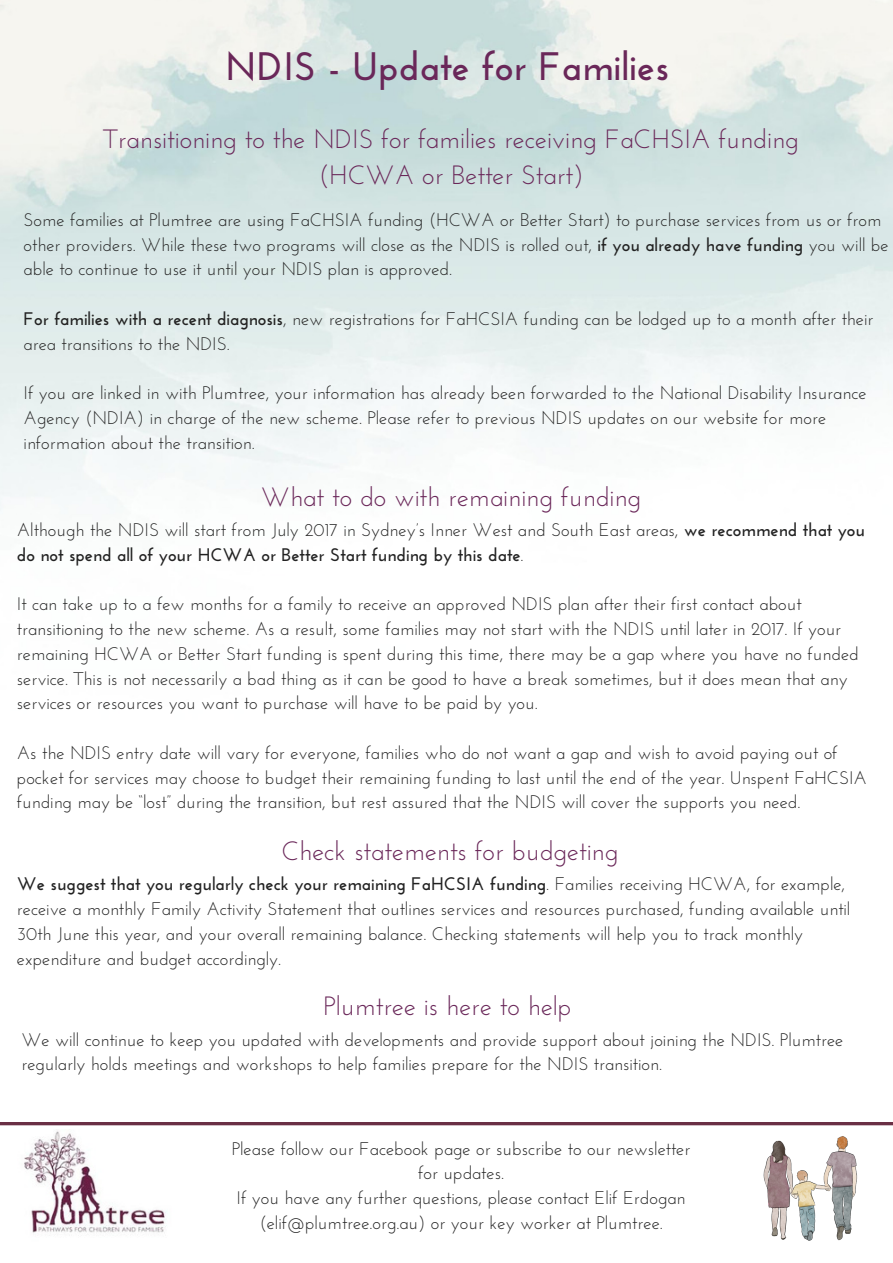
<style>
.page{position:relative;width:893px;height:1263px;background:#fff}
.page>*{position:absolute;margin:0;border:0;box-sizing:border-box;transform-origin:0 0}
.t1{font:700 39.6px "Josefin Sans";color:#6a2759}
.t2{font:26.4px/36px "Josefin Sans";color:#6a2759;text-align:center}
.t3{font:18.15px/24.8px "Josefin Sans";color:#222}
.s1{font-weight:700}
</style>
<div class="page">
<img style="left:24px;top:1131px;width:143px;height:102px">
<hr style="left:0;top:1122px;width:892px;height:3px;background:#6a2f45">
<img style="left:763px;top:1136px;width:95px;height:105px">
<h1 class="t1" style="left:225px;top:50px;width:445px">NDIS - Update for Families</h1>
<h2 class="t2" style="left:103px;top:124px;width:697px">Transitioning to the NDIS for families receiving FaCHSIA funding (HCWA or Better Start)</h2>
<p class="t3" style="left:24px;top:209px;width:866px">Some families at Plumtree are using FaCHSIA funding (HCWA or Better Start) to purchase services from us or from other providers. While these two programs will close as the NDIS is rolled out, <span class="s1">if you already have funding</span> you will be able to continue to use it until your NDIS plan is approved.</p>
<p class="t3" style="left:24px;top:308px;width:851px"><span class="s1">For families with a recent diagnosis</span>, new registrations for FaHCSIA funding can be lodged up to a month after their area transitions to the NDIS.</p>
<p class="t3" style="left:24px;top:382px;width:844px">If you are linked in with Plumtree, your information has already been forwarded to the National Disability Insurance<br>Agency (NDIA) in charge of the new scheme. Please refer to previous NDIS updates on our website for more information about the transition.</p>
<h2 class="t2" style="left:261px;top:481px;width:382px">What to do with remaining funding</h2>
<p class="t3" style="left:17px;top:519px;width:849px">Although the NDIS will start from July 2017 in Sydney’s Inner West and South East areas, <span class="s1">we recommend that you do not spend all of your HCWA or Better Start funding by this date</span>.</p>
<p class="t3" style="left:17px;top:593px;width:843px">It can take up to a few months for a family to receive an approved NDIS plan after their first contact about transitioning to the new scheme. As a result, some families may not start with the NDIS until later in 2017. If your remaining HCWA or Better Start funding is spent during this time, there may be a gap where you have no funded service. This is not necessarily a bad thing as it can be good to have a break sometimes, but it does mean that any services or resources you want to purchase will have to be paid by you.</p>
<p class="t3" style="left:17px;top:742px;width:851px">As the NDIS entry date will vary for everyone, families who do not want a gap and wish to avoid paying out of pocket for services may choose to budget their remaining funding to last until the end of the year. Unspent FaHCSIA funding may be “lost” during the transition, but rest assured that the NDIS will cover the supports you need.</p>
<h2 class="t2" style="left:281px;top:835px;width:338px">Check statements for budgeting</h2>
<p class="t3" style="left:17px;top:873px;width:835px"><span class="s1">We suggest that you regularly check your remaining FaHCSIA funding</span>. Families receiving HCWA, for example, receive a monthly Family Activity Statement that outlines services and resources purchased, funding available until 30th June this year, and your overall remaining balance. Checking statements will help you to track monthly expenditure and budget accordingly.</p>
<h2 class="t2" style="left:323px;top:990px;width:249px">Plumtree is here to help</h2>
<p class="t3" style="left:21px;top:1028px;width:823px">We will continue to keep you updated with developments and provide support about joining the NDIS. Plumtree regularly holds meetings and workshops to help families prepare for the NDIS transition.</p>
<p class="t3" style="left:232px;top:1137px;width:460px;text-align:center">Please follow our Facebook page or subscribe to our newsletter for updates.<br>If you have any further questions, please contact Elif Erdogan (elif@plumtree.org.au) or your key worker at Plumtree.</p>
</div>
